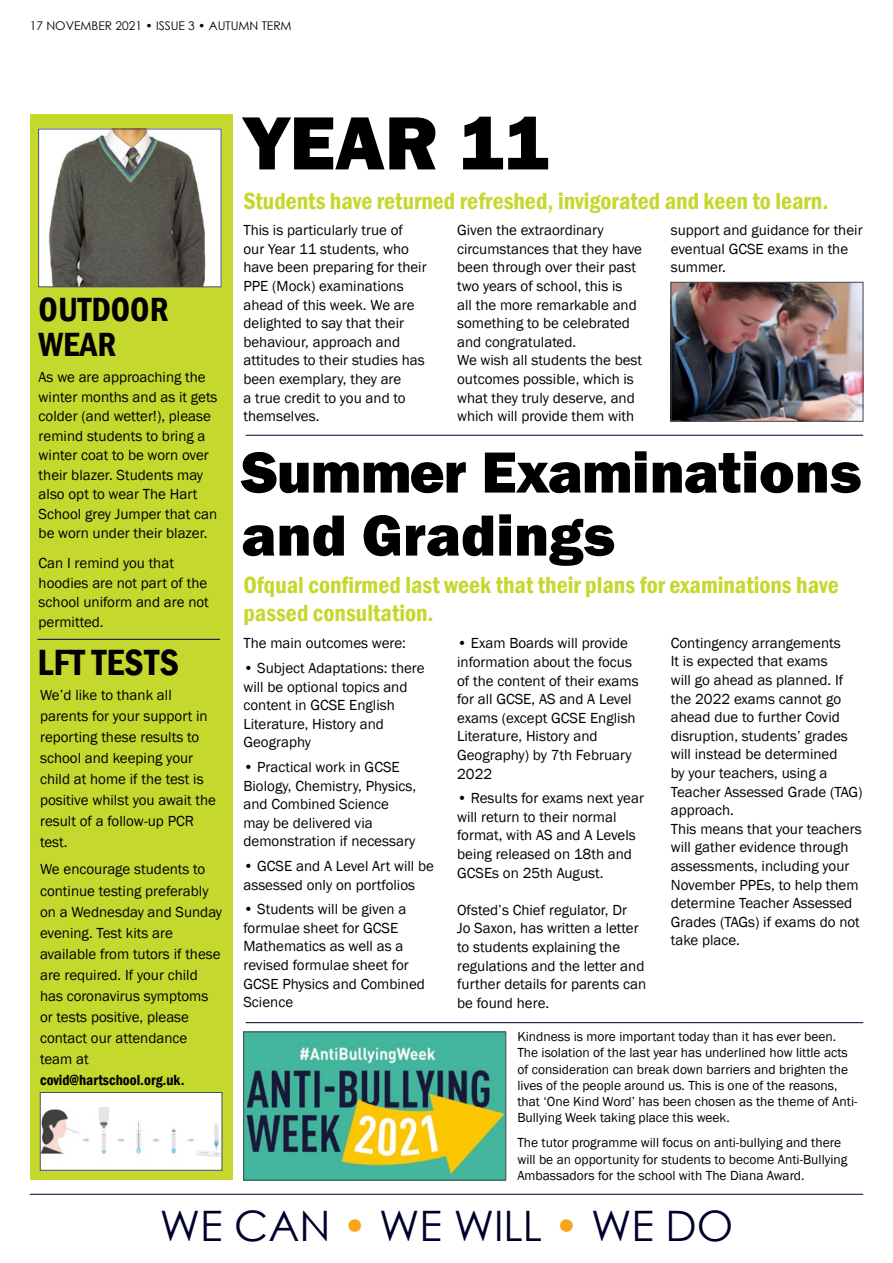
<style>
.page{position:relative;width:893px;height:1263px;background:#fff}
.page>*{position:absolute;margin:0;border:0;box-sizing:border-box;transform-origin:0 0}
.t1{font:800 78px "Franklin Gothic";color:#000}
.t2{font:800 60px/63px "Franklin Gothic";color:#000}
.t3{font:42px "Century Gothic";color:#00002d}
.t4{font:600 condensed 37.5px "Franklin Gothic";color:#000}
.t5{font:600 condensed 34.5px/34.2px "Franklin Gothic";color:#000}
.t6{font:600 condensed 24px/27.6px "Franklin Gothic";color:#c4d82e}
.t7{font:15px/18.6px "Franklin Gothic";color:#000}
.t8{font:600 condensed 15px "Franklin Gothic";color:#000}
.t9{font:13.5px/16.2px "Franklin Gothic";color:#000}
.t10{font:12px "Century Gothic";color:#000}
.s1{color:#faa41a}
</style>
<div class="page">
<hr style="left:30px;top:1194px;width:833px;height:1px;background:#00002d">
<div style="left:30px;top:115px;width:202px;height:1065px;background:#c4d82e"></div>
<hr style="left:246px;top:435px;width:617px;height:1px;background:#00002d">
<hr style="left:246px;top:1022px;width:617px;height:1px;background:#00002d">
<hr style="left:38px;top:639px;width:182px;height:1px;background:#00002d">
<img style="left:40px;top:131px;width:179px;height:154px">
<div style="left:38px;top:129px;width:183px;height:158px;border:1px solid #474c55"></div>
<img style="left:245px;top:1034px;width:259px;height:144px">
<div style="left:243px;top:1032px;width:263px;height:148px;border:1px solid #474c55"></div>
<img style="left:42px;top:1094px;width:178px;height:74px">
<div style="left:40px;top:1092px;width:182px;height:78px;border:1px solid #474c55"></div>
<img style="left:673px;top:284px;width:188px;height:135px">
<div style="left:671px;top:282px;width:192px;height:139px;border:1px solid #474c55"></div>
<p class="t10" style="left:30px;top:18px;width:263px">17 NOVEMBER 2021 • ISSUE 3 • AUTUMN TERM</p>
<h1 class="t1" style="left:243px;top:93px;width:307px">YEAR 11</h1>
<h3 class="t5" style="left:39px;top:292px;width:131px">OUTDOOR<br>WEAR</h3>
<p class="t7" style="left:39px;top:368px;width:180px;line-height:19.5px">As we are approaching the winter months and as it gets colder (and wetter!), please remind students to bring a winter coat to be worn over their blazer. Students may also opt to wear The Hart<br>School grey Jumper that can be worn under their blazer.</p>
<p class="t7" style="left:39px;top:554px;width:172px;line-height:19.5px">Can I remind you that hoodies are not part of the school uniform and are not permitted.</p>
<h3 class="t4" style="left:38px;top:637px;width:143px">LFT TESTS</h3>
<p class="t7" style="left:40px;top:685px;width:178px;line-height:21px">We’d like to thank all parents for your support in reporting these results to school and keeping your child at home if the test is positive whilst you await the result of a follow-up PCR test.</p>
<p class="t7" style="left:40px;top:859px;width:184px;line-height:21px">We encourage students to continue testing preferably on a Wednesday and Sunday evening. Test kits are available from tutors if these are required. If your child has coronavirus symptoms or tests positive, please contact our attendance team at</p>
<p class="t8" style="left:40px;top:1069px;width:146px">covid@hartschool.org.uk.</p>
<h3 class="t6" style="left:243px;top:187px;width:587px">Students have returned refreshed, invigorated and keen to learn.</h3>
<p class="t7" style="left:671px;top:221px;width:193px">support and guidance for their eventual GCSE exams in the summer.</p>
<p class="t7" style="left:243px;top:221px;width:185px">This is particularly true of our Year 11 students, who have been preparing for their<br>PPE (Mock) examinations ahead of this week. We are delighted to say that their behaviour, approach and attitudes to their studies has been exemplary, they are<br>a true credit to you and to themselves.</p>
<p class="t7" style="left:457px;top:221px;width:187px">Given the extraordinary circumstances that they have been through over their past two years of school, this is<br>all the more remarkable and something to be celebrated and congratulated.<br>We wish all students the best outcomes possible, which is what they truly deserve, and which will provide them with</p>
<h2 class="t2" style="left:241px;top:441px;width:622px">Summer Examinations and Gradings</h2>
<h3 class="t6" style="left:243px;top:571px;width:597px">Ofqual confirmed last week that their plans for examinations have passed consultation.</h3>
<p class="t7" style="left:671px;top:634px;width:193px">Contingency arrangements<br>It is expected that exams<br>will go ahead as planned. If the 2022 exams cannot go ahead due to further Covid disruption, students’ grades will instead be determined<br>by your teachers, using a<br>Teacher Assessed Grade (TAG) approach.<br>This means that your teachers will gather evidence through assessments, including your<br>November PPEs, to help them determine Teacher Assessed<br>Grades (TAGs) if exams do not take place.</p>
<p class="t7" style="left:243px;top:634px;width:164px">The main outcomes were:</p>
<p class="t7" style="left:243px;top:659px;width:183px">• Subject Adaptations: there will be optional topics and content in GCSE English<br>Literature, History and<br>Geography</p>
<p class="t7" style="left:243px;top:758px;width:174px">• Practical work in GCSE<br>Biology, Chemistry, Physics, and Combined Science may be delivered via demonstration if necessary</p>
<p class="t7" style="left:243px;top:857px;width:192px">• GCSE and A Level Art will be assessed only on portfolios</p>
<p class="t7" style="left:243px;top:900px;width:183px">• Students will be given a formulae sheet for GCSE<br>Mathematics as well as a revised formulae sheet for<br>GCSE Physics and Combined<br>Science</p>
<p class="t7" style="left:457px;top:634px;width:183px">• Exam Boards will provide information about the focus of the content of their exams for all GCSE, AS and A Level exams (except GCSE English<br>Literature, History and<br>Geography) by 7th February<br>2022</p>
<p class="t7" style="left:457px;top:789px;width:188px">• Results for exams next year will return to their normal format, with AS and A Levels being released on 18th and<br>GCSEs on 25th August.</p>
<p class="t7" style="left:457px;top:901px;width:191px">Ofsted’s Chief regulator, Dr<br>Jo Saxon, has written a letter to students explaining the regulations and the letter and further details for parents can be found here.</p>
<p class="t9" style="left:517px;top:1029px;width:342px">Kindness is more important today than it has ever been.<br>The isolation of the last year has underlined how little acts of consideration can break down barriers and brighten the lives of the people around us. This is one of the reasons, that ‘One Kind Word’ has been chosen as the theme of Anti-Bullying Week taking place this week.</p>
<p class="t9" style="left:517px;top:1135px;width:332px">The tutor programme will focus on anti-bullying and there will be an opportunity for students to become Anti-Bullying<br>Ambassadors for the school with The Diana Award.</p>
<h3 class="t3" style="left:160px;top:1197px;width:575px">WE CAN <span class="s1">•</span> WE WILL <span class="s1">•</span> WE DO</h3>
</div>
